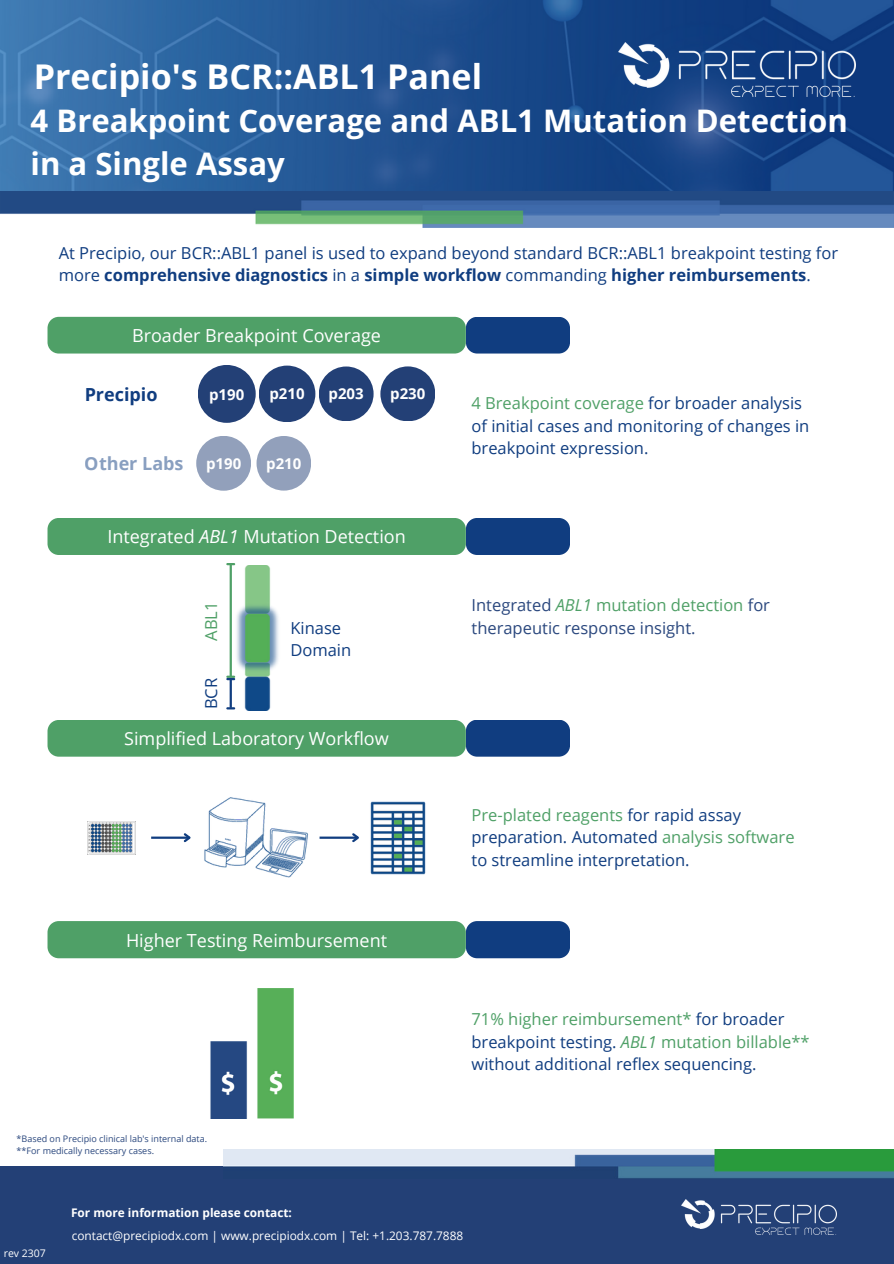
<style>
.page{position:relative;width:894px;height:1264px;background:#fff}
.page>*{position:absolute;margin:0;border:0;box-sizing:border-box;transform-origin:0 0}
.t1{font:700 34.05px "Open Sans";color:#fff}
.t2{font:700 31.05px/42.8px "Open Sans";color:#fff}
.t3{font:18px "Open Sans";color:#fff}
.t4{font:700 18px "Open Sans";color:#103d80}
.t5{font:16.5px/22.5px "Open Sans";color:#103d80}
.t6{font:16.5px/22.5px "Open Sans";color:#2b487e}
.t7{font:16.5px "Open Sans";color:#4fa067}
.t8{font:700 15px "Open Sans";color:#fff}
.t9{font:11.85px "Open Sans";color:#fff}
.t10{font:700 11.85px "Open Sans";color:#fff}
.t11{font:10.5px "Open Sans";color:#fff}
.t12{font:9px "Open Sans";color:#2b487e}
.s1{font-weight:700}
.s2{font-size:15px;color:#fff}
.s3{font-style:italic}
.s4{color:#4fa067}
.s5{font-style:italic;color:#4fa067}
</style>
<div class="page">
<img style="left:0;top:0;width:893px;height:227px">
<img style="left:618px;top:42px;width:236px;height:54px">
<div style="left:0;top:1165px;width:893px;height:98px;background:#234076"></div>
<img style="left:681px;top:1199px;width:154px;height:35px">
<img style="left:224px;top:1149px;width:669px;height:29px">
<img style="left:210px;top:988px;width:84px;height:130px">
<div style="left:47px;top:317px;width:418px;height:36px;background:#4fa067"></div>
<div style="left:47px;top:518px;width:418px;height:36px;background:#4fa067;border-radius:11px"></div>
<div style="left:47px;top:921px;width:418px;height:37px;background:#4fa067"></div>
<div style="left:47px;top:720px;width:418px;height:36px;background:#4fa067"></div>
<div style="left:198px;top:365px;width:58px;height:58px;background:#234076;border-radius:50%"></div>
<div style="left:380px;top:366px;width:55px;height:55px;background:#234076;border-radius:50%"></div>
<div style="left:319px;top:366px;width:54px;height:55px;background:#234076;border-radius:50%"></div>
<div style="left:259px;top:365px;width:56px;height:57px;background:#234076;border-radius:50%"></div>
<div style="left:196px;top:436px;width:55px;height:54px;background:#92a0bb;border-radius:50%"></div>
<div style="left:256px;top:436px;width:55px;height:54px;background:#92a0bb;border-radius:50%"></div>
<img style="left:204px;top:797px;width:105px;height:81px">
<div style="left:465px;top:317px;width:104px;height:36px;background:#103d80;border-radius:11px"></div>
<div style="left:465px;top:518px;width:104px;height:36px;background:#103d80;border-radius:11px"></div>
<div style="left:465px;top:719px;width:104px;height:37px;background:#103d80;border-radius:11px"></div>
<div style="left:465px;top:921px;width:104px;height:37px;background:#103d80;border-radius:11px"></div>
<img style="left:87px;top:821px;width:48px;height:33px">
<img style="left:370px;top:801px;width:56px;height:74px">
<hr style="left:151px;top:836px;width:38px;height:2px;background:#103d80">
<svg style="left:182px;top:833px;width:9px;height:10px"></svg>
<hr style="left:319px;top:836px;width:39px;height:2px;background:#103d80">
<svg style="left:350px;top:833px;width:9px;height:10px"></svg>
<img style="left:234px;top:565px;width:45px;height:145px">
<hr style="left:229px;top:564px;width:3px;height:112px;background:#4fa067">
<svg style="left:226px;top:665px;width:8px;height:45px"></svg>
<p class="t1" style="left:34px;top:53px;width:450px">Precipio's BCR::ABL1 Panel</p>
<p class="t2" style="left:31px;top:99px;width:818px">4 Breakpoint Coverage and ABL1 Mutation Detection in a Single Assay</p>
<p class="t5" style="left:59px;top:241px;width:780px">At Precipio, our BCR::ABL1 panel is used to expand beyond standard BCR::ABL1 breakpoint testing for more <span class="s1">comprehensive diagnostics</span> in a <span class="s1">simple workflow</span> commanding <span class="s1">higher reimbursements</span>.</p>
<p class="t3" style="left:132px;top:322px;width:250px">Broader Breakpoint Coverage</p>
<p class="t4" style="left:85px;top:381px;width:74px">Precipio</p>
<p class="t8" style="left:209px;top:384px;width:37px">p190</p>
<p class="t8" style="left:269px;top:383px;width:37px">p210</p>
<p class="t8" style="left:328px;top:383px;width:37px">p203</p>
<p class="t8" style="left:390px;top:383px;width:37px">p230</p>
<p class="t4" style="left:85px;top:451px;width:158px">Other Labs <span class="s2">p190</span></p>
<p class="t8" style="left:266px;top:452px;width:37px">p210</p>
<p class="t3" style="left:107px;top:523px;width:300px">Integrated <span class="s3">ABL1</span> Mutation Detection</p>
<p class="t7" style="left:199px;top:640px;width:41px;rotate:-90deg">ABL1</p>
<p class="t5" style="left:199px;top:709px;width:33px;rotate:-90deg">BCR</p>
<p class="t5" style="left:290px;top:616px;width:62px">Kinase<br>Domain</p>
<p class="t3" style="left:124px;top:725px;width:266px">Simplified Laboratory Workflow</p>
<p class="t5" style="left:471px;top:391px;width:339px"><span class="s4">4 Breakpoint coverage</span> for broader analysis of initial cases and monitoring of changes in breakpoint expression.</p>
<p class="t6" style="left:471px;top:593px;width:300px">Integrated <span class="s5">ABL1</span> <span class="s4">mutation detection</span> for therapeutic response insight.</p>
<p class="t5" style="left:471px;top:803px;width:324px"><span class="s4">Pre-plated reagents</span> for rapid assay preparation. Automated <span class="s4">analysis software </span>to streamline interpretation.</p>
<p class="t3" style="left:126px;top:927px;width:262px">Higher Testing Reimbursement</p>
<p class="t5" style="left:471px;top:1007px;width:339px"><span class="s4">71% higher reimbursement*</span> for broader breakpoint testing. <span class="s5">ABL1</span> <span class="s4">mutation billable** </span>without additional reflex sequencing.</p>
<p class="t12" style="left:17px;top:1132px;width:192px">*Based on Precipio clinical lab's internal data.</p>
<p class="t12" style="left:17px;top:1144px;width:139px">**For medically necessary cases.</p>
<p class="t10" style="left:71px;top:1204px;width:222px">For more information please contact:</p>
<p class="t11" style="left:4px;top:1245px;width:44px">rev 2307</p>
<p class="t9" style="left:72px;top:1226px;width:393px">contact@precipiodx.com | www.precipiodx.com | Tel: +1.203.787.7888</p>
</div>
